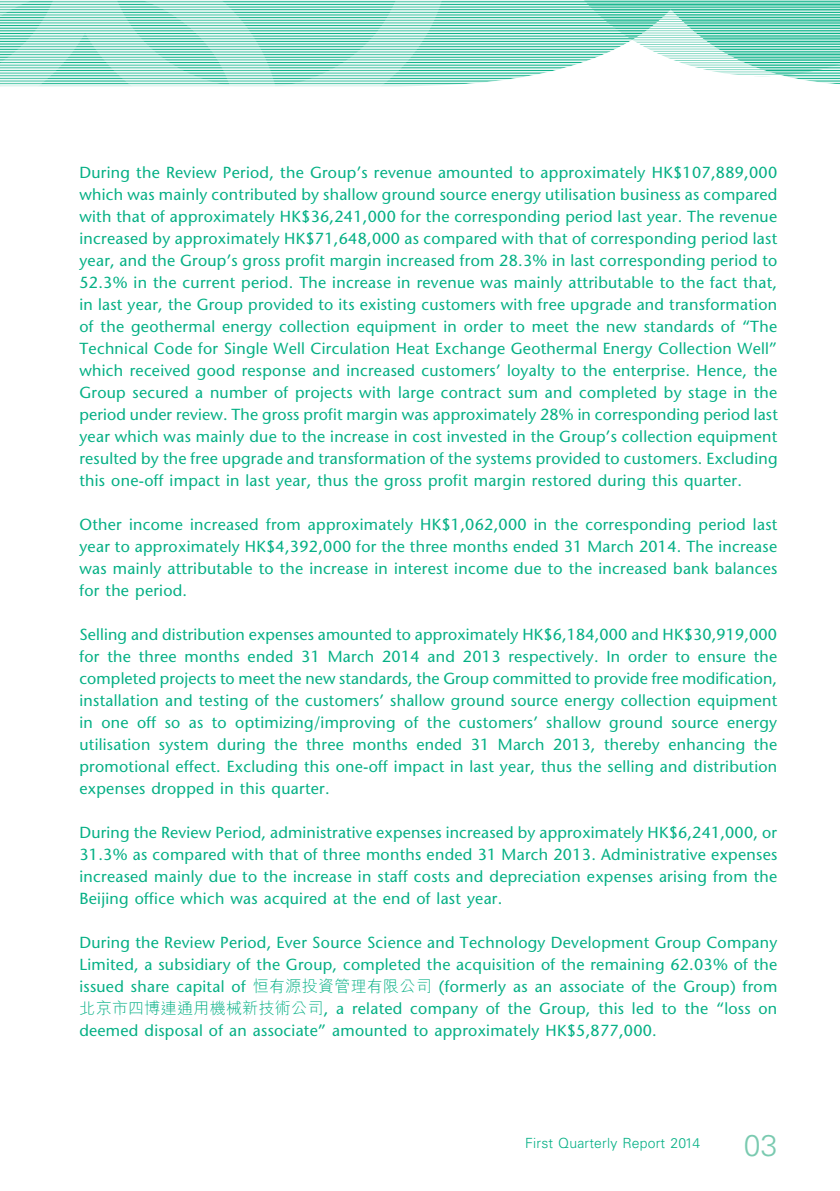
<style>
.page{position:relative;width:840px;height:1191px;background:#fff}
.page>*{position:absolute;margin:0;border:0;box-sizing:border-box;transform-origin:0 0}
.t1{font:300 30px "Univers LT Std";color:#7acab0}
.t2{font:500 16px/22px "Stone Sans Std";letter-spacing:.015em;color:#05b085;text-align:justify}
.t3{font:300 14px "Univers LT Std";letter-spacing:.015em;color:#05b085}
.s1{font-family:"M Hei HK";font-weight:300}
</style>
<div class="page">
<svg style="left:446px;top:0;width:393px;height:83px;background:#b9e8dc"></svg>
<hr style="left:0;top:1px;width:839px;height:1px;background:#05b085">
<hr style="left:0;top:4px;width:839px;height:1px;background:#05b085">
<hr style="left:0;top:7px;width:839px;height:1px;background:#05b085">
<hr style="left:0;top:9px;width:839px;height:1px;background:#05b085">
<hr style="left:0;top:12px;width:839px;height:1px;background:#05b085">
<hr style="left:0;top:15px;width:839px;height:1px;background:#05b085">
<hr style="left:0;top:17px;width:839px;height:1px;background:#05b085">
<hr style="left:0;top:20px;width:839px;height:1px;background:#05b085">
<hr style="left:0;top:23px;width:839px;height:1px;background:#05b085">
<hr style="left:0;top:25px;width:839px;height:1px;background:#05b085">
<hr style="left:0;top:28px;width:839px;height:1px;background:#05b085">
<hr style="left:0;top:30px;width:839px;height:1px;background:#05b085">
<hr style="left:0;top:33px;width:839px;height:1px;background:#05b085">
<hr style="left:0;top:36px;width:839px;height:1px;background:#05b085">
<hr style="left:0;top:38px;width:839px;height:1px;background:#05b085">
<hr style="left:0;top:41px;width:839px;height:1px;background:#05b085">
<hr style="left:0;top:44px;width:839px;height:1px;background:#05b085">
<hr style="left:0;top:46px;width:839px;height:1px;background:#05b085">
<hr style="left:0;top:49px;width:839px;height:1px;background:#05b085">
<hr style="left:0;top:52px;width:839px;height:1px;background:#05b085">
<hr style="left:0;top:54px;width:839px;height:1px;background:#05b085">
<hr style="left:0;top:57px;width:839px;height:1px;background:#05b085">
<hr style="left:0;top:60px;width:839px;height:1px;background:#05b085">
<hr style="left:0;top:62px;width:839px;height:1px;background:#05b085">
<hr style="left:0;top:65px;width:839px;height:1px;background:#05b085">
<hr style="left:0;top:67px;width:839px;height:1px;background:#05b085">
<hr style="left:0;top:70px;width:839px;height:1px;background:#05b085">
<hr style="left:0;top:73px;width:839px;height:1px;background:#05b085">
<hr style="left:0;top:75px;width:839px;height:1px;background:#05b085">
<hr style="left:0;top:78px;width:839px;height:1px;background:#05b085">
<hr style="left:0;top:81px;width:839px;height:1px;background:#05b085">
<hr style="left:0;top:83px;width:839px;height:1px;background:#05b085">
<hr style="left:0;top:86px;width:839px;height:1px;background:#05b085">
<svg style="left:466px;top:10px;width:367px;height:74px"></svg>
<hr style="left:566px;top:3px;width:273px;height:1px;background:#05b085">
<hr style="left:566px;top:5px;width:273px;height:1px;background:#05b085">
<hr style="left:566px;top:10px;width:273px;height:1px;background:#05b085">
<hr style="left:566px;top:12px;width:273px;height:1px;background:#05b085">
<hr style="left:566px;top:14px;width:273px;height:1px;background:#05b085">
<hr style="left:566px;top:17px;width:273px;height:1px;background:#05b085">
<hr style="left:566px;top:19px;width:273px;height:1px;background:#05b085">
<hr style="left:566px;top:21px;width:273px;height:1px;background:#05b085">
<hr style="left:566px;top:24px;width:273px;height:1px;background:#05b085">
<hr style="left:566px;top:26px;width:273px;height:1px;background:#05b085">
<hr style="left:566px;top:28px;width:273px;height:1px;background:#05b085">
<hr style="left:566px;top:30px;width:273px;height:1px;background:#05b085">
<hr style="left:566px;top:33px;width:273px;height:1px;background:#05b085">
<hr style="left:566px;top:35px;width:273px;height:1px;background:#05b085">
<hr style="left:566px;top:37px;width:273px;height:1px;background:#05b085">
<hr style="left:566px;top:40px;width:273px;height:1px;background:#05b085">
<hr style="left:566px;top:42px;width:273px;height:1px;background:#05b085">
<hr style="left:566px;top:44px;width:273px;height:1px;background:#05b085">
<hr style="left:566px;top:46px;width:273px;height:1px;background:#05b085">
<hr style="left:566px;top:49px;width:273px;height:1px;background:#05b085">
<hr style="left:566px;top:51px;width:273px;height:1px;background:#05b085">
<hr style="left:566px;top:53px;width:273px;height:1px;background:#05b085">
<hr style="left:566px;top:56px;width:273px;height:1px;background:#05b085">
<hr style="left:566px;top:58px;width:273px;height:1px;background:#05b085">
<hr style="left:566px;top:60px;width:273px;height:1px;background:#05b085">
<hr style="left:566px;top:62px;width:273px;height:1px;background:#05b085">
<hr style="left:566px;top:65px;width:273px;height:1px;background:#05b085">
<hr style="left:566px;top:67px;width:273px;height:1px;background:#05b085">
<hr style="left:566px;top:69px;width:273px;height:1px;background:#05b085">
<hr style="left:566px;top:72px;width:273px;height:1px;background:#05b085">
<hr style="left:566px;top:74px;width:273px;height:1px;background:#05b085">
<hr style="left:566px;top:76px;width:273px;height:1px;background:#05b085">
<svg style="left:0;top:0;width:446px;height:87px;background:#a3e1d2"></svg>
<p class="t2" style="left:79px;top:161px;width:699px">During the Review Period, the Group’s revenue amounted to approximately HK$107,889,000 which was mainly contributed by shallow ground source energy utilisation business as compared with that of approximately HK$36,241,000 for the corresponding period last year. The revenue increased by approximately HK$71,648,000 as compared with that of corresponding period last year, and the Group’s gross profit margin increased from 28.3% in last corresponding period to 52.3% in the current period. The increase in revenue was mainly attributable to the fact that, in last year, the Group provided to its existing customers with free upgrade and transformation of the geothermal energy collection equipment in order to meet the new standards of “The Technical Code for Single Well Circulation Heat Exchange Geothermal Energy Collection Well” which received good response and increased customers’ loyalty to the enterprise. Hence, the Group secured a number of projects with large contract sum and completed by stage in the period under review. The gross profit margin was approximately 28% in corresponding period last year which was mainly due to the increase in cost invested in the Group’s collection equipment resulted by the free upgrade and transformation of the systems provided to customers. Excluding this one-off impact in last year, thus the gross profit margin restored during this quarter.</p>
<p class="t2" style="left:79px;top:513px;width:699px">Other income increased from approximately HK$1,062,000 in the corresponding period last year to approximately HK$4,392,000 for the three months ended 31 March 2014. The increase was mainly attributable to the increase in interest income due to the increased bank balances for the period.</p>
<p class="t2" style="left:79px;top:623px;width:699px">Selling and distribution expenses amounted to approximately HK$6,184,000 and HK$30,919,000 for the three months ended 31 March 2014 and 2013 respectively. In order to ensure the completed projects to meet the new standards, the Group committed to provide free modification, installation and testing of the customers’ shallow ground source energy collection equipment in one off so as to optimizing/improving of the customers’ shallow ground source energy utilisation system during the three months ended 31 March 2013, thereby enhancing the promotional effect. Excluding this one-off impact in last year, thus the selling and distribution expenses dropped in this quarter.</p>
<p class="t2" style="left:79px;top:821px;width:699px">During the Review Period, administrative expenses increased by approximately HK$6,241,000, or 31.3% as compared with that of three months ended 31 March 2013. Administrative expenses increased mainly due to the increase in staff costs and depreciation expenses arising from the Beijing office which was acquired at the end of last year.</p>
<p class="t2" style="left:79px;top:931px;width:699px">During the Review Period, Ever Source Science and Technology Development Group Company Limited, a subsidiary of the Group, completed the acquisition of the remaining 62.03% of the issued share capital of <span class="s1">恒有源投資管理有限公司</span> (formerly as an associate of the Group) from<span class="s1">北京市四博連通用機械新技術公司</span>, a related company of the Group, this led to the “loss on deemed disposal of an associate” amounted to approximately HK$5,877,000.</p>
<p class="t3" style="left:525px;top:1134px;width:176px">First Quarterly Report 2014</p>
<h1 class="t1" style="left:743px;top:1127px;width:35px">03</h1>
</div>
